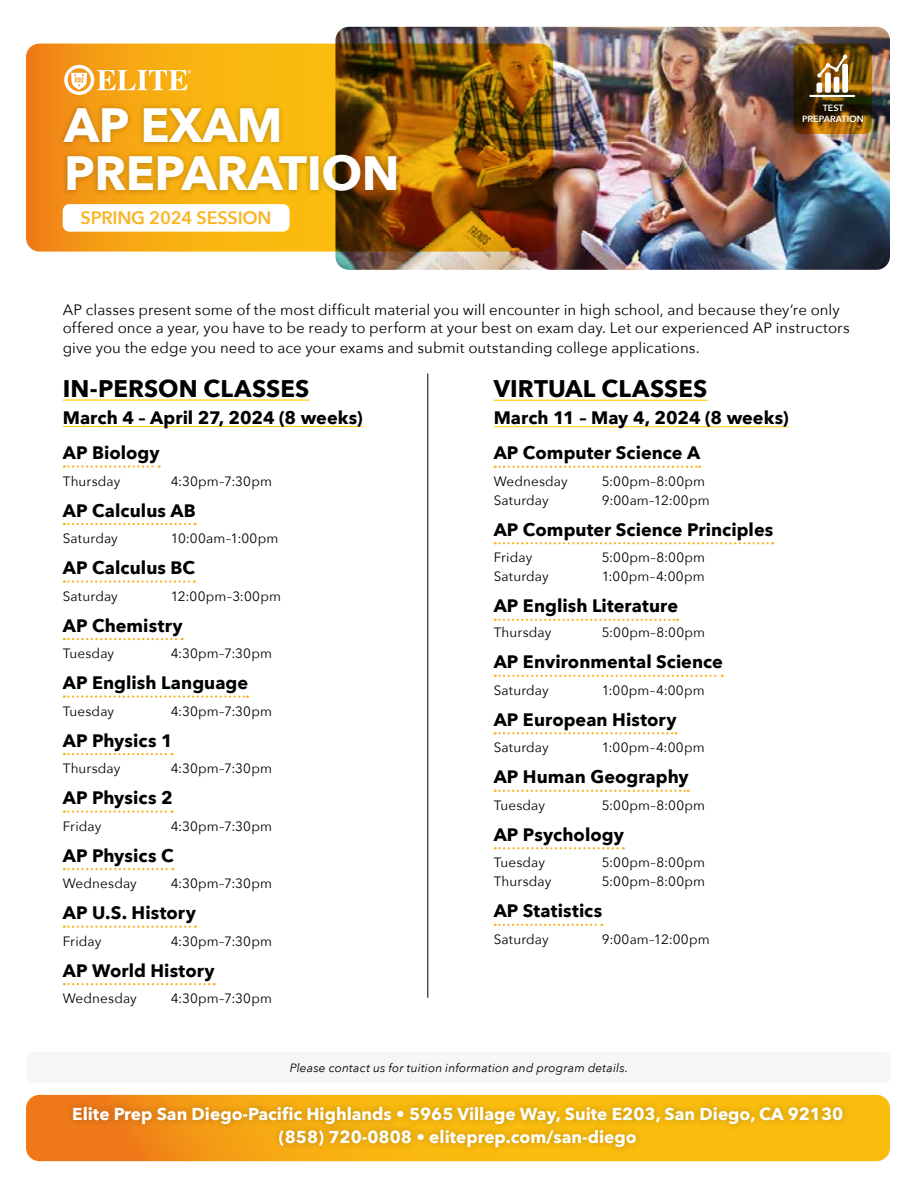
<style>
.page{position:relative;width:918px;height:1188px;background:#fff}
.page>*{position:absolute;margin:0;border:0;box-sizing:border-box;transform-origin:0 0}
.t1{font:700 48px/48px "Avenir Next";letter-spacing:-.01em;color:#fff}
.t2{font:700 24px "Avenir Next";letter-spacing:.005em;color:#000}
.t3{font:700 18px/35.5px "Avenir Next";letter-spacing:.005em;color:#000}
.t4{font:600 18px "Avenir Next";letter-spacing:-.01em;color:#fab424}
.t5{font:700 17.25px/22.5px "Avenir Next";color:#fff;text-align:center}
.t6{font:15px/18px "Avenir Next";letter-spacing:.005em;color:#000}
.t7{font:13.5px "Avenir Next";letter-spacing:.01em;color:#000}
.t8{font:italic 12px "Avenir Next";letter-spacing:.015em;color:#000}
.t9{font:600 9px/10.8px "Avenir Next";color:#fff;text-align:center}
</style>
<div class="page">
<svg style="left:26px;top:1095px;width:864px;height:66px;background:#f6a814"></svg>
<img style="left:335px;top:27px;width:555px;height:243px">
<svg style="left:793px;top:44px;width:79px;height:90px;background:#5c3c05"></svg>
<svg style="left:809px;top:54px;width:46px;height:43px"></svg>
<svg style="left:26px;top:44px;width:527px;height:208px;background:#b5730b"></svg>
<div style="left:58px;top:102px;width:344px;height:95px;background:#000;opacity:.25"></div>
<svg style="left:64px;top:65px;width:127px;height:30px"></svg>
<hr style="left:63px;top:399px;width:247px;height:2px;background:#fc0">
<hr style="left:63px;top:426px;width:300px;height:1px;background:#fc0">
<svg style="left:64px;top:465px;width:96px;height:3px"></svg>
<svg style="left:64px;top:523px;width:132px;height:2px"></svg>
<svg style="left:64px;top:580px;width:131px;height:3px"></svg>
<svg style="left:64px;top:638px;width:119px;height:2px"></svg>
<svg style="left:64px;top:695px;width:184px;height:3px"></svg>
<svg style="left:64px;top:753px;width:109px;height:2px"></svg>
<svg style="left:64px;top:810px;width:109px;height:3px"></svg>
<svg style="left:64px;top:868px;width:109px;height:2px"></svg>
<svg style="left:64px;top:925px;width:132px;height:3px"></svg>
<svg style="left:64px;top:983px;width:151px;height:2px"></svg>
<hr style="left:494px;top:400px;width:213px;height:1px;background:#fc0">
<hr style="left:494px;top:426px;width:295px;height:1px;background:#fc0">
<svg style="left:495px;top:466px;width:205px;height:2px"></svg>
<svg style="left:495px;top:542px;width:278px;height:2px"></svg>
<svg style="left:495px;top:619px;width:183px;height:2px"></svg>
<svg style="left:495px;top:675px;width:228px;height:2px"></svg>
<svg style="left:495px;top:732px;width:182px;height:2px"></svg>
<svg style="left:495px;top:790px;width:194px;height:2px"></svg>
<svg style="left:495px;top:847px;width:129px;height:2px"></svg>
<svg style="left:495px;top:924px;width:107px;height:2px"></svg>
<div style="left:63px;top:204px;width:227px;height:28px;background:#fff;border-radius:7px"></div>
<div style="left:65px;top:1099px;width:785px;height:56px;background:#000;opacity:.25"></div>
<hr style="left:427px;top:374px;width:1px;height:624px;background:#000">
<div style="left:27px;top:1052px;width:864px;height:31px;background:#f6f6f6;border-radius:7px"></div>
<h1 class="t1" style="left:64px;top:103px;width:337px">AP EXAM<br>PREPARATION</h1>
<h3 class="t4" style="left:81px;top:206px;width:193px">SPRING 2024 SESSION</h3>
<p class="t9" style="left:802px;top:103px;width:63px">TEST<br>PREPARATION</p>
<p class="t6" style="left:63px;top:301px;width:788px">AP classes present some of the most difficult material you will encounter in high school, and because they’re only offered once a year, you have to be ready to perform at your best on exam day. Let our experienced AP instructors</p>
<p class="t6" style="left:63px;top:339px;width:638px">give you the edge you need to ace your exams and submit outstanding college applications.</p>
<h2 class="t2" style="left:63px;top:373px;width:248px">IN-PERSON CLASSES</h2>
<h3 class="t3" style="left:63px;top:400px;width:301px">March 4 – April 27, 2024 (8 weeks)<br>AP Biology</h3>
<p class="t7" style="left:63px;top:472px;width:59px">Thursday</p>
<p class="t7" style="left:171px;top:472px;width:103px">4:30pm–7:30pm</p>
<h3 class="t3" style="left:63px;top:493px;width:135px">AP Calculus AB</h3>
<p class="t7" style="left:63px;top:530px;width:57px">Saturday</p>
<p class="t7" style="left:171px;top:530px;width:109px">10:00am–1:00pm</p>
<h3 class="t3" style="left:63px;top:551px;width:134px">AP Calculus BC</h3>
<p class="t7" style="left:63px;top:587px;width:57px">Saturday</p>
<p class="t7" style="left:171px;top:587px;width:112px">12:00pm–3:00pm</p>
<h3 class="t3" style="left:63px;top:608px;width:121px">AP Chemistry</h3>
<p class="t7" style="left:63px;top:645px;width:53px">Tuesday</p>
<p class="t7" style="left:171px;top:645px;width:103px">4:30pm–7:30pm</p>
<h3 class="t3" style="left:63px;top:666px;width:187px">AP English Language</h3>
<p class="t7" style="left:63px;top:702px;width:53px">Tuesday</p>
<p class="t7" style="left:171px;top:702px;width:103px">4:30pm–7:30pm</p>
<h3 class="t3" style="left:63px;top:723px;width:111px">AP Physics 1</h3>
<p class="t7" style="left:63px;top:760px;width:59px">Thursday</p>
<p class="t7" style="left:171px;top:760px;width:103px">4:30pm–7:30pm</p>
<h3 class="t3" style="left:63px;top:781px;width:111px">AP Physics 2</h3>
<p class="t7" style="left:63px;top:817px;width:40px">Friday</p>
<p class="t7" style="left:171px;top:817px;width:103px">4:30pm–7:30pm</p>
<h3 class="t3" style="left:63px;top:838px;width:112px">AP Physics C</h3>
<p class="t7" style="left:63px;top:875px;width:76px">Wednesday</p>
<p class="t7" style="left:171px;top:875px;width:103px">4:30pm–7:30pm</p>
<h3 class="t3" style="left:63px;top:896px;width:135px">AP U.S. History</h3>
<p class="t7" style="left:63px;top:932px;width:40px">Friday</p>
<p class="t7" style="left:171px;top:932px;width:103px">4:30pm–7:30pm</p>
<h3 class="t3" style="left:63px;top:953px;width:154px">AP World History</h3>
<p class="t7" style="left:63px;top:990px;width:76px">Wednesday</p>
<p class="t7" style="left:171px;top:990px;width:103px">4:30pm–7:30pm</p>
<h2 class="t2" style="left:494px;top:373px;width:215px">VIRTUAL CLASSES</h2>
<h3 class="t3" style="left:494px;top:400px;width:297px">March 11 – May 4, 2024 (8 weeks)<br>AP Computer Science A</h3>
<p class="t7" style="left:494px;top:472px;width:76px">Wednesday</p>
<p class="t7" style="left:602px;top:472px;width:105px">5:00pm–8:00pm</p>
<p class="t7" style="left:494px;top:491px;width:57px">Saturday</p>
<p class="t7" style="left:602px;top:491px;width:109px">9:00am–12:00pm</p>
<h3 class="t3" style="left:494px;top:512px;width:281px">AP Computer Science Principles</h3>
<p class="t7" style="left:494px;top:549px;width:40px">Friday</p>
<p class="t7" style="left:602px;top:549px;width:105px">5:00pm–8:00pm</p>
<p class="t7" style="left:494px;top:568px;width:57px">Saturday</p>
<p class="t7" style="left:602px;top:568px;width:104px">1:00pm–4:00pm</p>
<h3 class="t3" style="left:494px;top:589px;width:186px">AP English Literature</h3>
<p class="t7" style="left:494px;top:624px;width:59px">Thursday</p>
<p class="t7" style="left:602px;top:624px;width:105px">5:00pm–8:00pm</p>
<h3 class="t3" style="left:494px;top:645px;width:231px">AP Environmental Science</h3>
<p class="t7" style="left:494px;top:681px;width:57px">Saturday</p>
<p class="t7" style="left:602px;top:681px;width:104px">1:00pm–4:00pm</p>
<h3 class="t3" style="left:494px;top:702px;width:184px">AP European History</h3>
<p class="t7" style="left:494px;top:739px;width:57px">Saturday</p>
<p class="t7" style="left:602px;top:739px;width:104px">1:00pm–4:00pm</p>
<h3 class="t3" style="left:494px;top:760px;width:197px">AP Human Geography</h3>
<p class="t7" style="left:494px;top:796px;width:53px">Tuesday</p>
<p class="t7" style="left:602px;top:796px;width:105px">5:00pm–8:00pm</p>
<h3 class="t3" style="left:494px;top:817px;width:132px">AP Psychology</h3>
<p class="t7" style="left:494px;top:854px;width:53px">Tuesday</p>
<p class="t7" style="left:602px;top:854px;width:105px">5:00pm–8:00pm</p>
<p class="t7" style="left:494px;top:873px;width:59px">Thursday</p>
<p class="t7" style="left:602px;top:873px;width:105px">5:00pm–8:00pm</p>
<h3 class="t3" style="left:494px;top:894px;width:110px">AP Statistics</h3>
<p class="t7" style="left:494px;top:930px;width:57px">Saturday</p>
<p class="t7" style="left:602px;top:930px;width:109px">9:00am–12:00pm</p>
<p class="t8" style="left:290px;top:1060px;width:340px">Please contact us for tuition information and program details.</p>
<p class="t5" style="left:72px;top:1104px;width:773px">Elite Prep San Diego-Pacific Highlands • 5965 Village Way, Suite E203, San Diego, CA 92130 (858) 720-0808 • eliteprep.com/san-diego</p>
</div>
